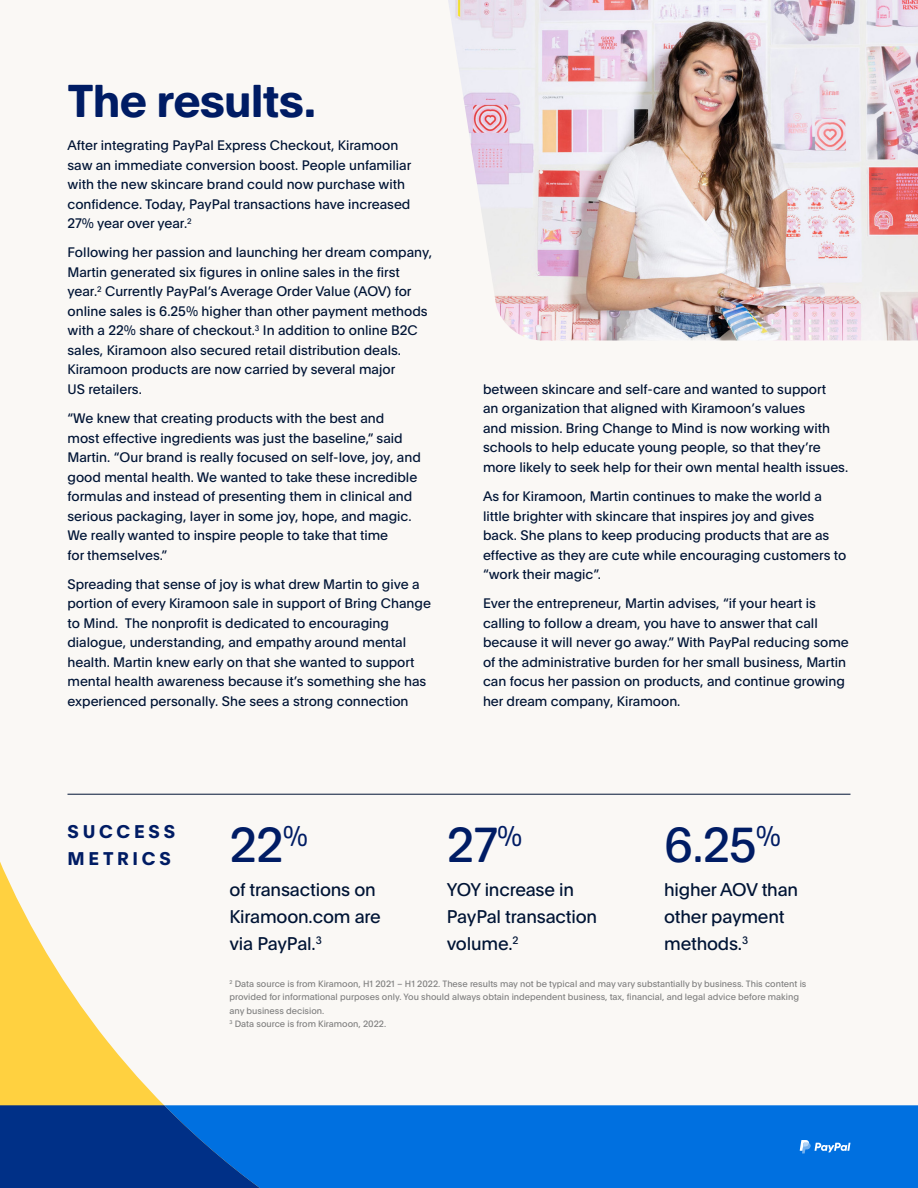
<style>
.page{position:relative;width:918px;height:1188px;background:#faf8f5}
.page>*{position:absolute;margin:0;border:0;box-sizing:border-box;transform-origin:0 0}
.Stat_-_Highlight{font:48px "Pay Pal Open";color:#001c64}
.Source_Note_Copy_-_G{font:700 45px "Pay Pal Open";letter-spacing:-.02em;color:#001c64}
.Stat_-_Body{font:18px/27px "Pay Pal Open";letter-spacing:-.01em;color:#001435}
.Source_Note_Copy_-_G-2{font:700 18px/27px "Pay Pal Open";letter-spacing:.21em;color:#001c64}
.Body_Copy_-_Dark_Gra{font:13.5px/19.5px "Pay Pal Open";color:#001435}
.MRF{font:9px/13.5px "Pay Pal Open";color:#808080}
</style>
<div class="page">
<svg style="left:0;top:862px;width:164px;height:243px"></svg>
<div style="left:281px;top:1105px;width:637px;height:83px;background:#0070e0"></div>
<svg style="left:0;top:1105px;width:281px;height:83px;background:#01419d"></svg>
<img style="left:448px;top:0;width:470px;height:340px">
<hr style="left:68px;top:794px;width:782px;height:1px;background:#001435">
<svg style="left:800px;top:1140px;width:50px;height:13px"></svg>
<p class="Source_Note_Copy_-_G" style="left:68px;top:69px;width:250px">The results.</p>
<p class="Body_Copy_-_Dark_Gra" style="left:68px;top:135px;width:345px">After integrating PayPal Express Checkout, Kiramoon saw an immediate conversion boost. People unfamiliar with the new skincare brand could now purchase with confidence. Today, PayPal transactions have increased 27% year over year.<sup>2</sup></p>
<p class="Body_Copy_-_Dark_Gra" style="left:68px;top:242px;width:366px">Following her passion and launching her dream company, Martin generated six figures in online sales in the first year.<sup>2</sup> Currently PayPal’s Average Order Value (AOV) for online sales is 6.25% higher than other payment methods with a 22% share of checkout.<sup>3</sup> In addition to online B2C sales, Kiramoon also secured retail distribution deals.<br>Kiramoon products are now carried by several major<br>US retailers.</p>
<p class="Body_Copy_-_Dark_Gra" style="left:68px;top:408px;width:355px">“We knew that creating products with the best and<br>most effective ingredients was just the baseline,” said Martin. “Our brand is really focused on self-love, joy, and good mental health. We wanted to take these incredible formulas and instead of presenting them in clinical and serious packaging, layer in some joy, hope, and magic.<br>We really wanted to inspire people to take that time<br>for themselves.”</p>
<p class="Body_Copy_-_Dark_Gra" style="left:68px;top:574px;width:365px">Spreading that sense of joy is what drew Martin to give a portion of every Kiramoon sale in support of Bring Change to Mind. The nonprofit is dedicated to encouraging dialogue, understanding, and empathy around mental health. Martin knew early on that she wanted to support mental health awareness because it’s something she has experienced personally. She sees a strong connection</p>
<p class="Body_Copy_-_Dark_Gra" style="left:483px;top:379px;width:367px">between skincare and self-care and wanted to support<br>an organization that aligned with Kiramoon’s values<br>and mission. Bring Change to Mind is now working with schools to help educate young people, so that they’re more likely to seek help for their own mental health issues.</p>
<p class="Body_Copy_-_Dark_Gra" style="left:483px;top:486px;width:365px">As for Kiramoon, Martin continues to make the world a little brighter with skincare that inspires joy and gives back. She plans to keep producing products that are as effective as they are cute while encouraging customers to “work their magic”.</p>
<p class="Body_Copy_-_Dark_Gra" style="left:483px;top:593px;width:367px">Ever the entrepreneur, Martin advises, “if your heart is calling to follow a dream, you have to answer that call because it will never go away.” With PayPal reducing some of the administrative burden for her small business, Martin can focus her passion on products, and continue growing her dream company, Kiramoon.</p>
<p class="Source_Note_Copy_-_G-2" style="left:68px;top:817px;width:109px">SUCCESS<br>METRICS</p>
<p class="Stat_-_Highlight" style="left:230px;top:811px;width:80px">22<sup>%</sup></p>
<p class="Stat_-_Body" style="left:230px;top:875px;width:153px">of transactions on<br>Kiramoon.com are via PayPal.<sup>3</sup></p>
<p class="Stat_-_Highlight" style="left:447px;top:811px;width:77px">27<sup>%</sup></p>
<p class="Stat_-_Body" style="left:447px;top:875px;width:152px">YOY increase in<br>PayPal transaction volume.<sup>2</sup></p>
<p class="Stat_-_Highlight" style="left:664px;top:811px;width:118px">6.25<sup>%</sup></p>
<p class="Stat_-_Body" style="left:664px;top:875px;width:135px">higher AOV than other payment methods.<sup>3</sup></p>
<p class="MRF" style="left:230px;top:977px;width:578px"><sup>2</sup> Data source is from Kiramoon, H1 2021 – H1 2022. These results may not be typical and may vary substantially by business. This content is provided for informational purposes only. You should always obtain independent business, tax, financial, and legal advice before making any business decision.</p>
<p class="MRF" style="left:230px;top:1017px;width:158px"><sup>3</sup> Data source is from Kiramoon, 2022.</p>
</div>
